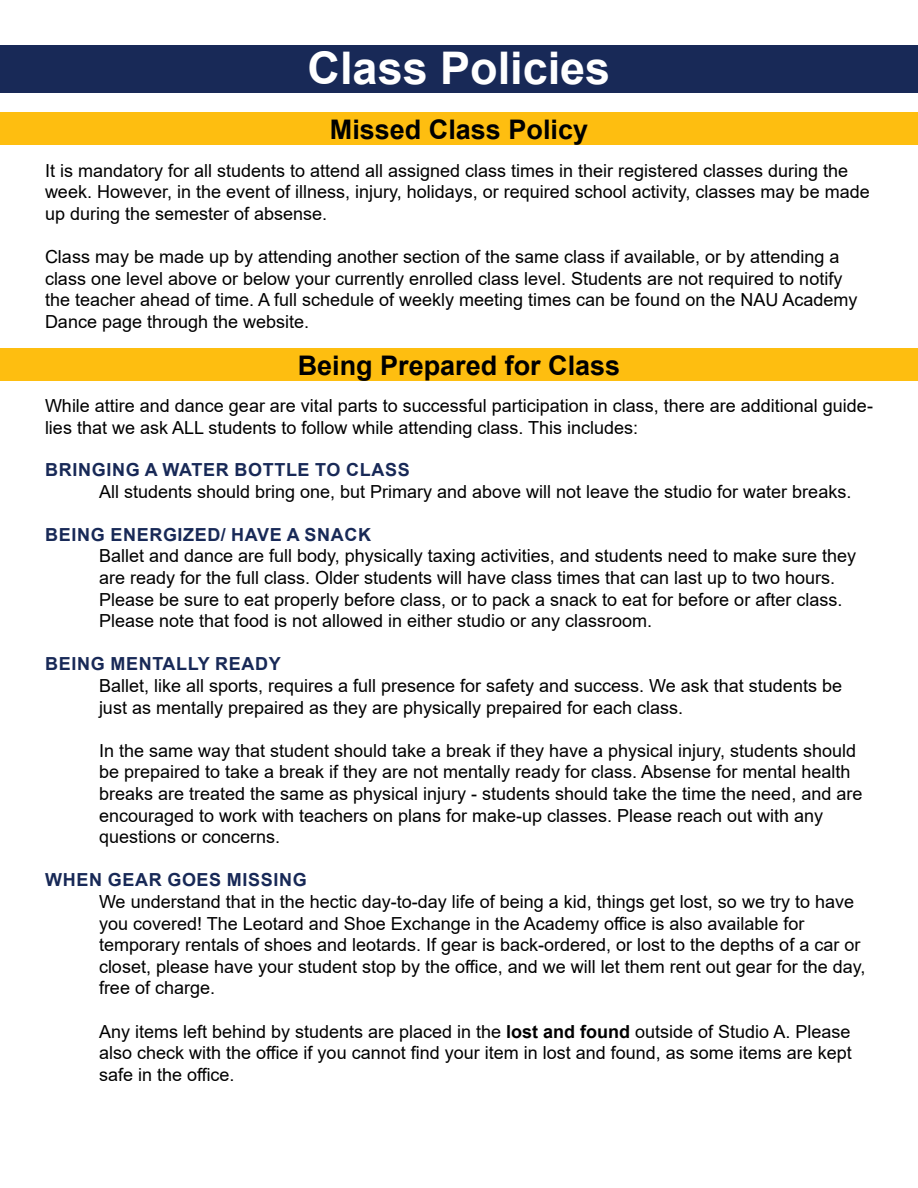
<style>
.page{position:relative;width:918px;height:1188px;background:#fff}
.page>*{position:absolute;margin:0;border:0;box-sizing:border-box;transform-origin:0 0}
.t1{font:700 45px "Arial";color:#fff}
.t2{font:700 27px "Arial";color:#000}
.t3{font:18px/21.6px "Arial";color:#000}
.t4{font:700 18px "Arial";letter-spacing:.035em;color:#182957}
.s1{font-weight:700}
</style>
<div class="page">
<div style="left:0;top:45px;width:918px;height:48px;background:#182957"></div>
<div style="left:0;top:112px;width:918px;height:33px;background:#febe10"></div>
<div style="left:0;top:348px;width:918px;height:32px;background:#febe10"></div>
<h1 class="t1" style="left:308px;top:36px;width:304px">Class Policies</h1>
<h2 class="t2" style="left:330px;top:111px;width:260px">Missed Class Policy</h2>
<p class="t3" style="left:45px;top:160px;width:826px">It is mandatory for all students to attend all assigned class times in their registered classes during the week. However, in the event of illness, injury, holidays, or required school activity, classes may be made up during the semester of absense.</p>
<p class="t3" style="left:45px;top:246px;width:814px">Class may be made up by attending another section of the same class if available, or by attending a class one level above or below your currently enrolled class level. Students are not required to notify the teacher ahead of time. A full schedule of weekly meeting times can be found on the NAU Academy Dance page through the website.</p>
<h2 class="t2" style="left:298px;top:346px;width:324px">Being Prepared for Class</h2>
<p class="t3" style="left:45px;top:395px;width:829px">While attire and dance gear are vital parts to successful participation in class, there are additional guide&shy;lies that we ask ALL students to follow while attending class. This includes:</p>
<p class="t4" style="left:45px;top:457px;width:366px">BRINGING A WATER BOTTLE TO CLASS</p>
<p class="t3" style="left:99px;top:480px;width:754px">All students should bring one, but Primary and above will not leave the studio for water breaks.</p>
<p class="t4" style="left:45px;top:522px;width:327px">BEING ENERGIZED/ HAVE A SNACK</p>
<p class="t3" style="left:99px;top:545px;width:759px">Ballet and dance are full body, physically taxing activities, and students need to make sure they are ready for the full class. Older students will have class times that can last up to two hours.<br>Please be sure to eat properly before class, or to pack a snack to eat for before or after class.<br>Please note that food is not allowed in either studio or any classroom.</p>
<p class="t4" style="left:45px;top:651px;width:237px">BEING MENTALLY READY</p>
<p class="t3" style="left:99px;top:675px;width:745px">Ballet, like all sports, requires a full presence for safety and success. We ask that students be just as mentally prepaired as they are physically prepaired for each class.</p>
<p class="t3" style="left:99px;top:740px;width:765px">In the same way that student should take a break if they have a physical injury, students should be prepaired to take a break if they are not mentally ready for class. Absense for mental health breaks are treated the same as physical injury - students should take the time the need, and are encouraged to work with teachers on plans for make-up classes. Please reach out with any questions or concerns.</p>
<p class="t4" style="left:45px;top:867px;width:263px">WHEN GEAR GOES MISSING</p>
<p class="t3" style="left:99px;top:891px;width:768px">We understand that in the hectic day-to-day life of being a kid, things get lost, so we try to have you covered! The Leotard and Shoe Exchange in the Academy office is also available for temporary rentals of shoes and leotards. If gear is back-ordered, or lost to the depths of a car or closet, please have your student stop by the office, and we will let them rent out gear for the day, free of charge.</p>
<p class="t3" style="left:99px;top:1020px;width:754px;text-align:justify">Any items left behind by students are placed in the <span class="s1">lost and found</span> outside of Studio A. Please also check with the office if you cannot find your item in lost and found, as some items are kept safe in the office.</p>
</div>
